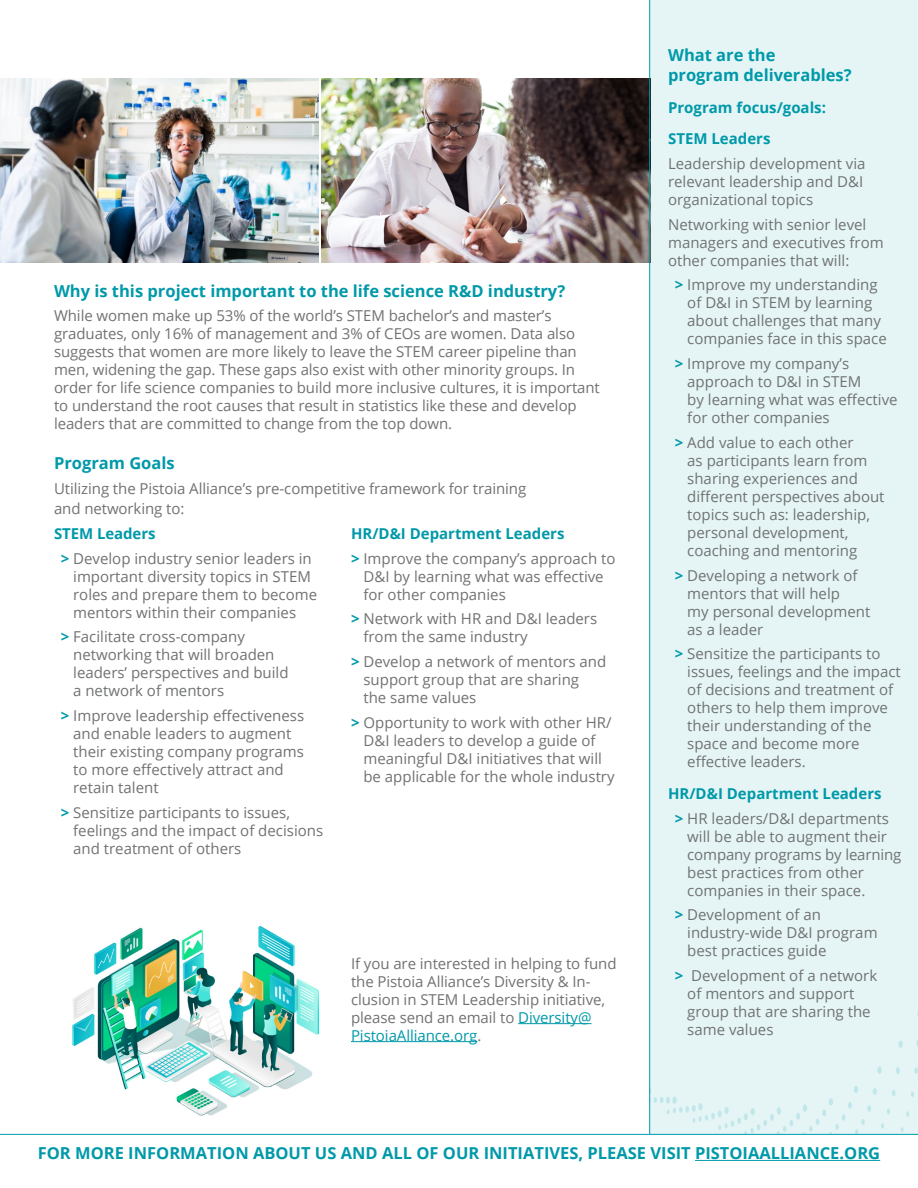
<style>
.page{position:relative;width:918px;height:1188px;background:#fff}
.page>*{position:absolute;margin:0;border:0;box-sizing:border-box;transform-origin:0 0}
.t1{font:700 16.5px/19.8px "Open Sans";color:#0099a9}
.t2{font:15px/18px "Open Sans";color:#707271}
.t3{font:700 15px "Open Sans";color:#0099a9}
.s1{font-weight:700;color:#0099a9}
.s2{color:#0099a9}
</style>
<div class="page">
<div style="left:650px;top:0;width:268px;height:1134px;background:#e5f5f6"></div>
<svg style="left:650px;top:904px;width:268px;height:211px"></svg>
<img style="left:0;top:79px;width:318px;height:183px">
<img style="left:321px;top:79px;width:328px;height:183px">
<img style="left:72px;top:926px;width:248px;height:190px">
<hr style="left:518px;top:1023px;width:74px;height:1px;background:#0099a9">
<hr style="left:351px;top:1041px;width:126px;height:1px;background:#0099a9">
<hr style="left:0;top:1134px;width:918px;height:1px;background:#0099a9">
<hr style="left:695px;top:1160px;width:185px;height:1px;background:#0099a9">
<hr style="left:649px;top:0;width:1px;height:1134px;background:#0099a9">
<p class="t1" style="left:54px;top:280px;width:513px">Why is this project important to the life science R&amp;D industry?</p>
<p class="t2" style="left:54px;top:307px;width:547px">While women make up 53% of the world’s STEM bachelor’s and master’s graduates, only 16% of management and 3% of CEOs are women. Data also suggests that women are more likely to leave the STEM career pipeline than men, widening the gap. These gaps also exist with other minority groups. In order for life science companies to build more inclusive cultures, it is important to understand the root causes that result in statistics like these and develop leaders that are committed to change from the top down.</p>
<p class="t1" style="left:54px;top:453px;width:122px">Program Goals</p>
<p class="t2" style="left:54px;top:478px;width:474px;line-height:19.8px">Utilizing the Pistoia Alliance’s pre-competitive framework for training and networking to:</p>
<p class="t3" style="left:54px;top:523px;width:103px">STEM Leaders</p>
<p class="t2" style="left:73px;top:549px;width:245px;text-indent:-12px"><span class="s1">&gt;</span> Develop industry senior leaders in important diversity topics in STEM roles and prepare them to become mentors within their companies</p>
<p class="t2" style="left:73px;top:627px;width:217px;text-indent:-12px"><span class="s1">&gt;</span> Facilitate cross-company networking that will broaden leaders’ perspectives and build a network of mentors</p>
<p class="t2" style="left:73px;top:706px;width:232px;text-indent:-12px"><span class="s1">&gt;</span> Improve leadership effectiveness and enable leaders to augment their existing company programs to more effectively attract and retain talent</p>
<p class="t2" style="left:73px;top:803px;width:252px;text-indent:-12px"><span class="s1">&gt;</span> Sensitize participants to issues, feelings and the impact of decisions and treatment of others</p>
<p class="t3" style="left:351px;top:523px;width:215px">HR/D&amp;I Department Leaders</p>
<p class="t2" style="left:363px;top:549px;width:254px;text-indent:-12px"><span class="s1">&gt;</span> Improve the company’s approach to<br>D&amp;I by learning what was effective for other companies</p>
<p class="t2" style="left:363px;top:609px;width:235px;text-indent:-12px"><span class="s1">&gt;</span> Network with HR and D&amp;I leaders from the same industry</p>
<p class="t2" style="left:363px;top:652px;width:244px;text-indent:-12px"><span class="s1">&gt;</span> Develop a network of mentors and support group that are sharing<br>the same values</p>
<p class="t2" style="left:363px;top:713px;width:253px;text-indent:-12px"><span class="s1">&gt;</span> Opportunity to work with other HR/ D&amp;I leaders to develop a guide of meaningful D&amp;I initiatives that will be applicable for the whole industry</p>
<p class="t2" style="left:351px;top:954px;width:267px">If you are interested in helping to fund the Pistoia Alliance’s Diversity &amp; In&shy;clusion in STEM Leadership initiative, please send an email to <span class="s2">Diversity@ PistoiaAlliance.org</span>.</p>
<p class="t1" style="left:668px;top:45px;width:185px">What are the<br>program deliverables?</p>
<p class="t3" style="left:668px;top:96px;width:159px">Program focus/goals:</p>
<p class="t3" style="left:668px;top:128px;width:104px">STEM Leaders</p>
<p class="t2" style="left:668px;top:154px;width:199px">Leadership development via relevant leadership and D&amp;I organizational topics</p>
<p class="t2" style="left:668px;top:215px;width:217px">Networking with senior level managers and executives from other companies that will:</p>
<p class="t2" style="left:687px;top:275px;width:201px;text-indent:-12px"><span class="s1">&gt;</span> Improve my understanding of D&amp;I in STEM by learning about challenges that many companies face in this space</p>
<p class="t2" style="left:687px;top:354px;width:212px;text-indent:-12px"><span class="s1">&gt;</span> Improve my company’s approach to D&amp;I in STEM<br>by learning what was effective for other companies</p>
<p class="t2" style="left:687px;top:433px;width:199px;text-indent:-12px"><span class="s1">&gt;</span> Add value to each other<br>as participants learn from sharing experiences and different perspectives about topics such as: leadership, personal development, coaching and mentoring</p>
<p class="t2" style="left:687px;top:566px;width:185px;text-indent:-12px"><span class="s1">&gt;</span> Developing a network of mentors that will help<br>my personal development as a leader</p>
<p class="t2" style="left:687px;top:644px;width:215px;text-indent:-12px"><span class="s1">&gt;</span> Sensitize the participants to issues, feelings and the impact of decisions and treatment of others to help them improve their understanding of the space and become more effective leaders.</p>
<p class="t3" style="left:668px;top:783px;width:215px">HR/D&amp;I Department Leaders</p>
<p class="t2" style="left:687px;top:809px;width:216px;text-indent:-12px"><span class="s1">&gt;</span> HR leaders/D&amp;I departments will be able to augment their company programs by learning best practices from other companies in their space.</p>
<p class="t2" style="left:687px;top:905px;width:192px;text-indent:-12px"><span class="s1">&gt;</span> Development of an industry-wide D&amp;I program best practices guide</p>
<p class="t2" style="left:687px;top:966px;width:191px;text-indent:-12px"><span class="s1">&gt;</span> Development of a network of mentors and support group that are sharing the same values</p>
<p class="t1" style="left:38px;top:1143px;width:844px">FOR MORE INFORMATION ABOUT US AND ALL OF OUR INITIATIVES, PLEASE VISIT PISTOIAALLIANCE.ORG</p>
</div>
